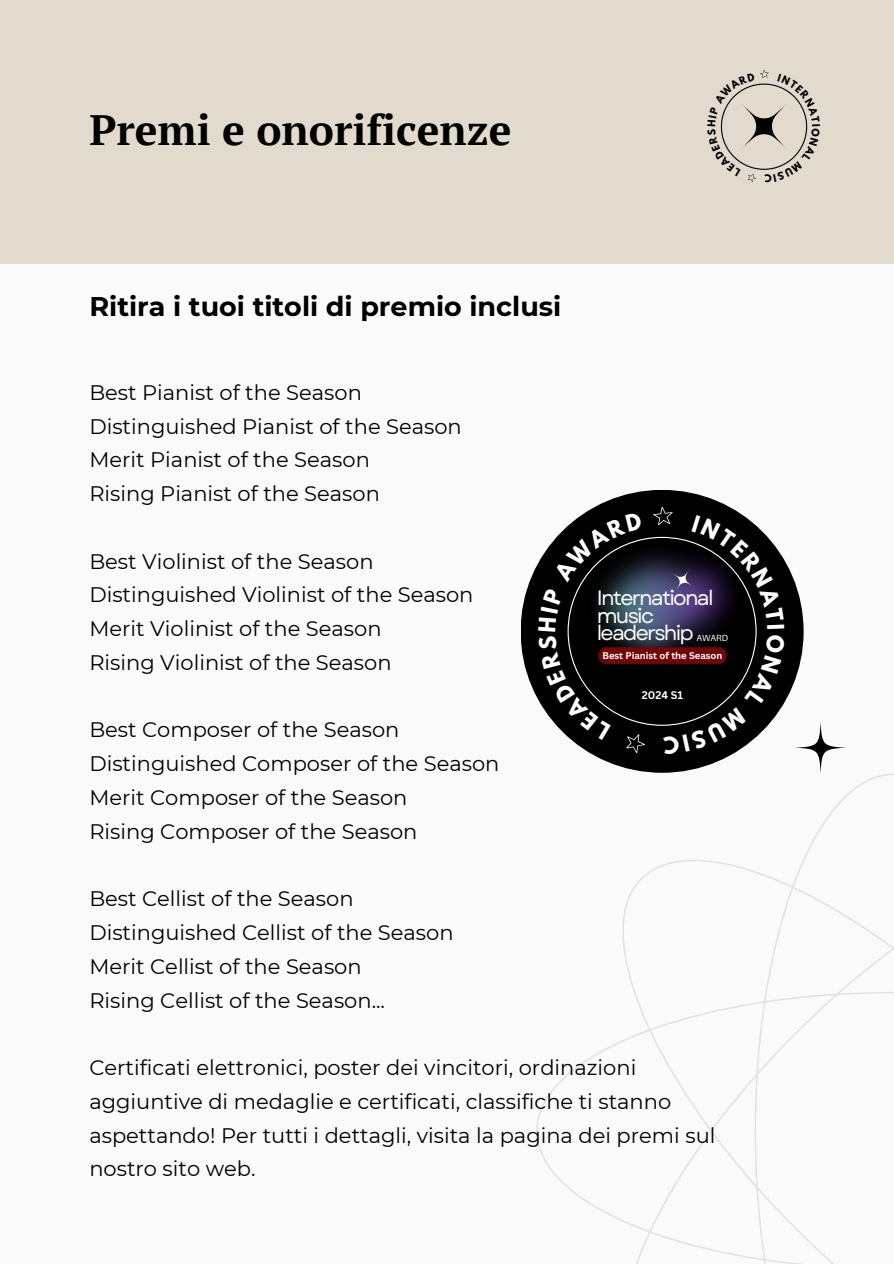
<style>
.page{position:relative;width:894px;height:1264px;background:#fff}
.page>*{position:absolute;margin:0;border:0;box-sizing:border-box;transform-origin:0 0}
.t1{font:700 42.3px "PT Serif";color:#000}
.t2{font:700 27px "Montserrat";color:#000}
.t3{font:21px/33.8px "Montserrat";color:#000}
.t4{font:20.7px/17.5px "Garet";letter-spacing:-.085em;color:#fff}
.t5{font:700 10.8px "Canva Sans";color:#fff}
.t6{font:700 9.45px "Canva Sans";color:#fff}
.t7{font:8.85px "Aileron";color:#fff}
</style>
<div class="page">
<div style="left:0;top:0;width:893px;height:1263px;background:#fafafa"></div>
<svg style="left:536px;top:774px;width:357px;height:489px"></svg>
<div style="left:0;top:0;width:893px;height:264px;background:#e2dbcd"></div>
<svg style="left:795px;top:722px;width:51px;height:51px"></svg>
<div style="left:520px;top:490px;width:283px;height:282px;background:#000;border-radius:50%"></div>
<svg style="left:720px;top:70px;width:88px;height:112px"></svg>
<svg style="left:537px;top:505px;width:248px;height:250px"></svg>
<h1 class="t1" style="left:89px;top:101px;width:423px">Premi e onorificenze</h1>
<p class="t2" style="left:89px;top:290px;width:473px">Ritira i tuoi titoli di premio inclusi</p>
<h1 class="t3" style="left:89px;top:375px;width:374px">Best Pianist of the Season<br>Distinguished Pianist of the Season<br>Merit Pianist of the Season<br>Rising Pianist of the Season</h1>
<h6 class="t3" style="left:89px;top:544px;width:385px">Best Violinist of the Season<br>Distinguished Violinist of the Season<br>Merit Violinist of the Season<br>Rising Violinist of the Season</h6>
<p class="t3" style="left:89px;top:713px;width:411px">Best Composer of the Season<br>Distinguished Composer of the Season<br>Merit Composer of the Season<br>Rising Composer of the Season</p>
<h3 class="t3" style="left:89px;top:881px;width:365px">Best Cellist of the Season<br>Distinguished Cellist of the Season<br>Merit Cellist of the Season<br>Rising Cellist of the Season...</h3>
<p class="t4" style="left:596px;top:589px;width:118px">International music leadership</p>
<p class="t7" style="left:696px;top:632px;width:33px">AWARD</p>
<p class="t6" style="left:602px;top:649px;width:121px">Best Pianist of the Season</p>
<p class="t5" style="left:641px;top:687px;width:43px">2024 S1</p>
<h5 class="t3" style="left:89px;top:1050px;width:627px">Certificati elettronici, poster dei vincitori, ordinazioni aggiuntive di medaglie e certificati, classifiche ti stanno aspettando! Per tutti i dettagli, visita la pagina dei premi sul nostro sito web.</h5>
</div>
